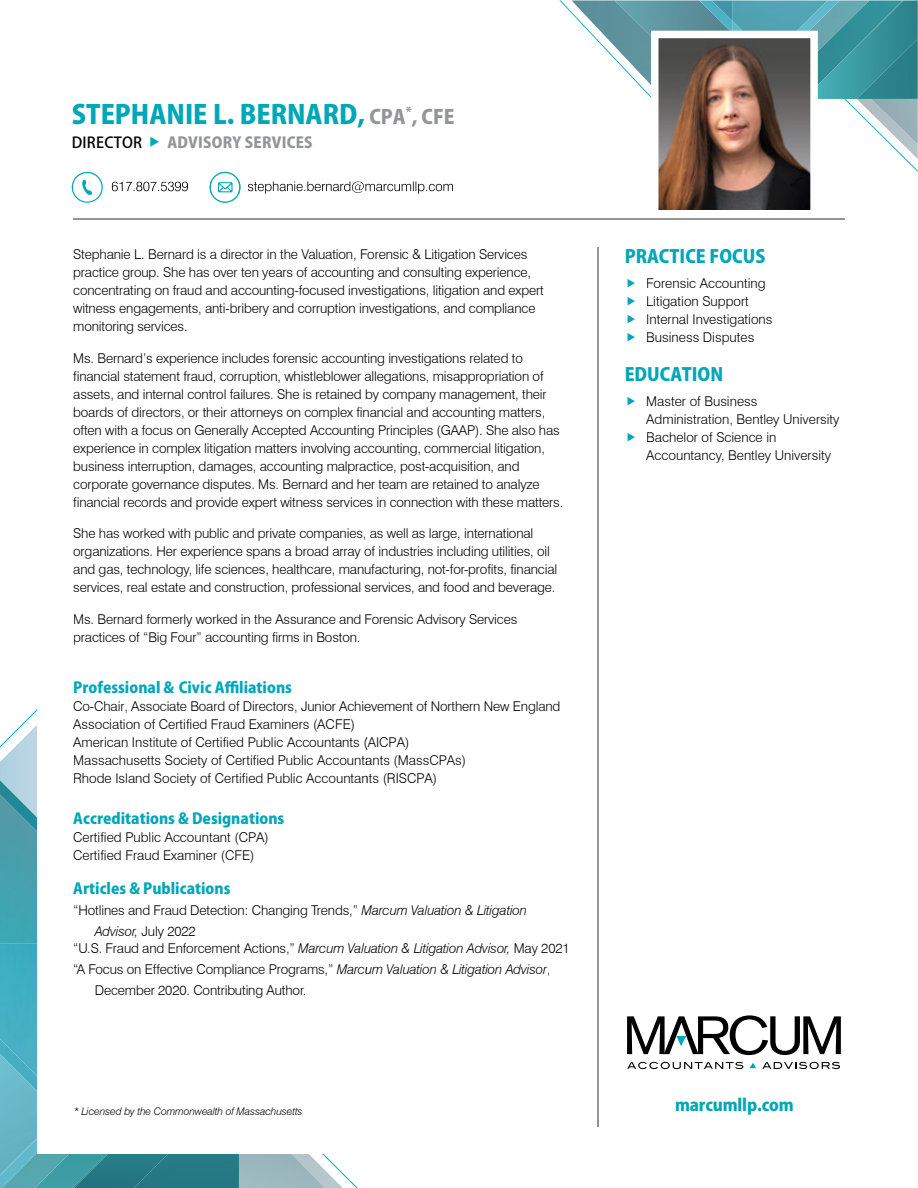
<style>
.page{position:relative;width:918px;height:1188px;background:#fff}
.page>*{position:absolute;margin:0;border:0;box-sizing:border-box;transform-origin:0 0}
.t1{font:800 25.95px "Koz Go Pro";color:#00a7b8}
.t2{font:800 18px "Koz Go Pro";color:#00a7b8}
.t3{font:800 16.5px "Koz Go Pro";letter-spacing:-.01em;color:#00a7b8}
.t4{font:800 15px "Koz Go Pro";color:#00a7b8}
.t5{font:800 15px "Koz Go Pro";letter-spacing:.015em;color:#939598}
.t6{font:300 13.5px/18px "Swiss 721 BT";letter-spacing:-.01em;color:#000}
.t7{font:italic 300 10.5px "Swiss 721 BT";letter-spacing:-.01em;color:#000}
.s1{font-size:19.5px;color:#939598}
.s2{font-weight:500;color:#000}
.s3{color:#00a7b8}
.s4{font-style:italic}
</style>
<div class="page">
<svg style="left:22px;top:709px;width:15px;height:15px"></svg>
<svg style="left:325px;top:1155px;width:33px;height:33px"></svg>
<img style="left:169px;top:1154px;width:156px;height:34px">
<img style="left:239px;top:1153px;width:1px;height:35px">
<img style="left:238px;top:1153px;width:1px;height:35px">
<img style="left:38px;top:1154px;width:34px;height:34px">
<div style="left:0;top:1091px;width:37px;height:47px;background:#67b6c6"></div>
<img style="left:0;top:1138px;width:38px;height:50px">
<img style="left:0;top:724px;width:37px;height:56px">
<svg style="left:72px;top:1154px;width:97px;height:34px;background:#2a7f89"></svg>
<img style="left:0;top:832px;width:37px;height:207px">
<img style="left:0;top:1039px;width:37px;height:52px">
<img style="left:0;top:780px;width:37px;height:52px">
<hr style="left:73px;top:219px;width:772px;height:1px;background:#939598">
<svg style="left:627px;top:1062px;width:116px;height:7px"></svg>
<svg style="left:762px;top:1062px;width:78px;height:7px"></svg>
<svg style="left:627px;top:1015px;width:214px;height:40px"></svg>
<svg style="left:750px;top:1063px;width:6px;height:5px"></svg>
<hr style="left:598px;top:247px;width:1px;height:879px;background:#939598">
<img style="left:560px;top:0;width:358px;height:210px">
<svg style="left:72px;top:172px;width:31px;height:31px"></svg>
<svg style="left:112px;top:172px;width:341px;height:31px"></svg>
<h1 class="t1" style="left:72px;top:97px;width:384px">STEPHANIE L. BERNARD, <span class="s1">CPA</span><sup>*</sup><span class="s1">, CFE</span></h1>
<p class="t5" style="left:72px;top:132px;width:242px"><span class="s2">DIRECTOR</span> <span class="s3">◆</span> ADVISORY SERVICES</p>
<p class="t6" style="left:73px;top:245px;width:472px">Stephanie L. Bernard is a director in the Valuation, Forensic &amp; Litigation Services practice group. She has over ten years of accounting and consulting experience, concentrating on fraud and accounting-focused investigations, litigation and expert witness engagements, anti-bribery and corruption investigations, and compliance monitoring services.</p>
<p class="t6" style="left:73px;top:349px;width:492px">Ms. Bernard’s experience includes forensic accounting investigations related to financial statement fraud, corruption, whistleblower allegations, misappropriation of assets, and internal control failures. She is retained by company management, their boards of directors, or their attorneys on complex financial and accounting matters, often with a focus on Generally Accepted Accounting Principles (GAAP). She also has experience in complex litigation matters involving accounting, commercial litigation, business interruption, damages, accounting malpractice, post-acquisition, and corporate governance disputes. Ms. Bernard and her team are retained to analyze financial records and provide expert witness services in connection with these matters.</p>
<p class="t6" style="left:73px;top:524px;width:486px">She has worked with public and private companies, as well as large, international organizations. Her experience spans a broad array of industries including utilities, oil and gas, technology, life sciences, healthcare, manufacturing, not-for-profits, financial services, real estate and construction, professional services, and food and beverage.</p>
<p class="t6" style="left:73px;top:610px;width:446px">Ms. Bernard formerly worked in the Assurance and Forensic Advisory Services practices of “Big Four” accounting firms in Boston.</p>
<p class="t4" style="left:73px;top:678px;width:220px">Professional &amp; Civic Affiliations</p>
<p class="t6" style="left:73px;top:697px;width:489px">Co-Chair, Associate Board of Directors, Junior Achievement of Northern New England Association of Certified Fraud Examiners (ACFE)<br>American Institute of Certified Public Accountants (AICPA)<br>Massachusetts Society of Certified Public Accountants (MassCPAs)<br>Rhode Island Society of Certified Public Accountants (RISCPA)</p>
<p class="t4" style="left:73px;top:809px;width:213px">Accreditations &amp; Designations</p>
<p class="t6" style="left:73px;top:828px;width:197px">Certified Public Accountant (CPA)<br>Certified Fraud Examiner (CFE)</p>
<p class="t4" style="left:73px;top:879px;width:159px">Articles &amp; Publications</p>
<p class="t6" style="left:95px;top:900px;width:434px;line-height:21px;text-indent:-22px">“Hotlines and Fraud Detection: Changing Trends,” <span class="s4">Marcum Valuation &amp; Litigation<br>Advisor,</span> July 2022</p>
<p class="t6" style="left:73px;top:939px;width:498px">“U.S. Fraud and Enforcement Actions,” <span class="s4">Marcum Valuation &amp; Litigation Advisor,</span> May 2021</p>
<p class="t6" style="left:73px;top:960px;width:479px">“A Focus on Effective Compliance Programs,” <span class="s4">Marcum Valuation &amp; Litigation Advisor</span>,</p>
<p class="t6" style="left:95px;top:981px;width:213px">December 2020. Contributing Author.</p>
<h2 class="t2" style="left:625px;top:245px;width:142px">PRACTICE FOCUS</h2>
<p class="t6" style="left:646px;top:274px;width:128px">Forensic Accounting<br>Litigation Support<br>Internal Investigations<br>Business Disputes</p>
<h2 class="t2" style="left:625px;top:363px;width:100px">EDUCATION</h2>
<p class="t6" style="left:646px;top:392px;width:195px">Master of Business<br>Administration, Bentley University<br>Bachelor of Science in<br>Accountancy, Bentley University</p>
<p class="t7" style="left:74px;top:1105px;width:230px">* Licensed by the Commonwealth of Massachusetts</p>
<p class="t3" style="left:675px;top:1094px;width:120px">marcumllp.com</p>
</div>
